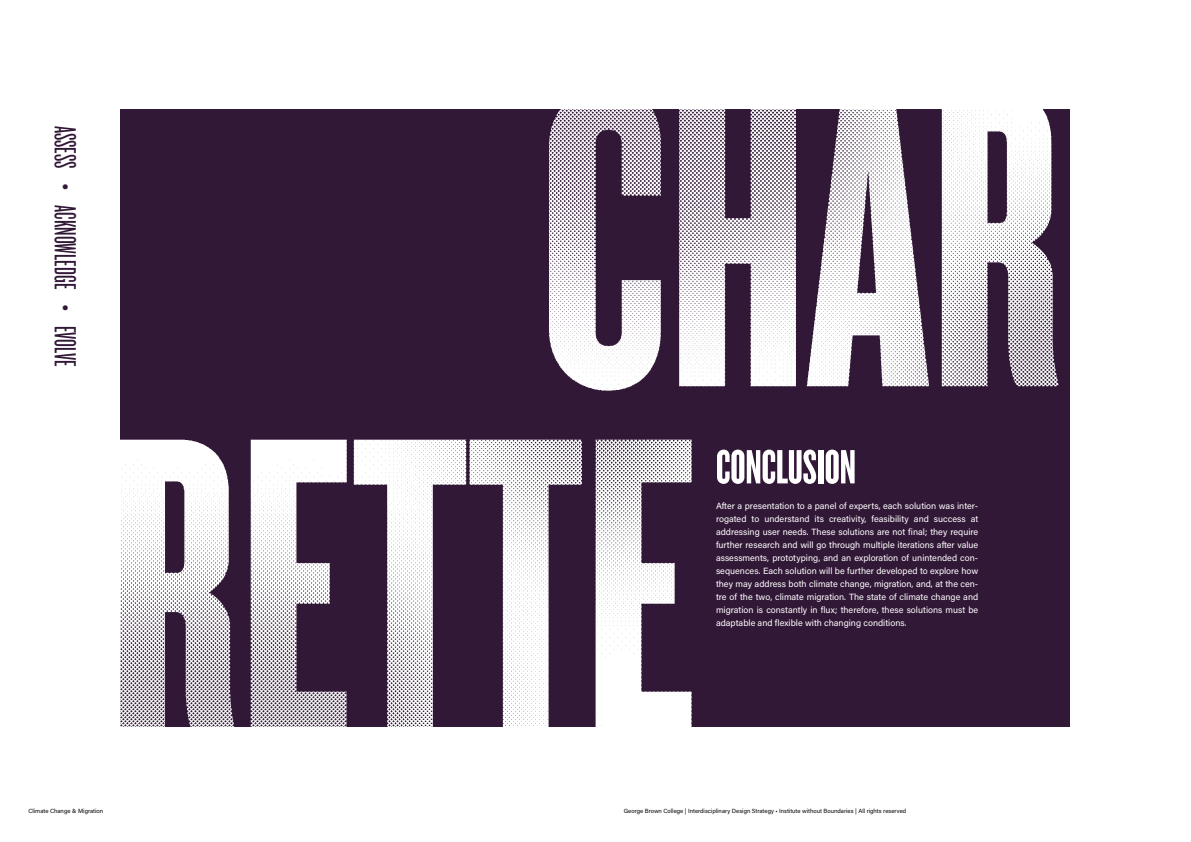
<style>
.page{position:relative;width:1191px;height:842px;background:#fff}
.page>*{position:absolute;margin:0;border:0;box-sizing:border-box;transform-origin:0 0}
.t1{font:50px "Knockout HTF67 Full Bantamwt";color:#fff}
.t2{font:31.8px "Knockout HTF26 Junior Flyweight";color:#321837}
.t3{font:9px/13px "Acumin Pro";color:#fff;text-align:justify}
.t4{font:6px "Acumin Pro";color:#020304}
</style>
<div class="page">
<div style="left:120px;top:110px;width:950px;height:617px;background:#321837"></div>
<img style="left:549px;top:110px;width:510px;height:281px">
<img style="left:120px;top:439px;width:572px;height:288px">
<h2 class="t2" style="left:80px;top:126px;width:165px;rotate:90deg">ASSESS ACKNOWLEDGE</h2>
<h2 class="t2" style="left:80px;top:184px;width:7px;rotate:90deg">•</h2>
<h2 class="t2" style="left:80px;top:305px;width:63px;rotate:90deg">• EVOLVE</h2>
<h1 class="t1" style="left:716px;top:442px;width:141px">CONCLUSION</h1>
<p class="t3" style="left:716px;top:499px;width:264px">After a presentation to a panel of experts, each solution was inter&shy;rogated to understand its creativity, feasibility and success at addressing user needs. These solutions are not final; they require further research and will go through multiple iterations after value assessments, prototyping, and an exploration of unintended con&shy;sequences. Each solution will be further developed to explore how they may address both climate change, migration, and, at the cen&shy;tre of the two, climate migration. The state of climate change and migration is constantly in flux; therefore, these solutions must be adaptable and flexible with changing conditions.</p>
<p class="t4" style="left:28px;top:807px;width:76px">Climate Change &amp; Migration</p>
<p class="t4" style="left:624px;top:807px;width:284px">George Brown College | Interdisciplinary Design Strategy • Institute without Boundaries | All rights reserved</p>
</div>
